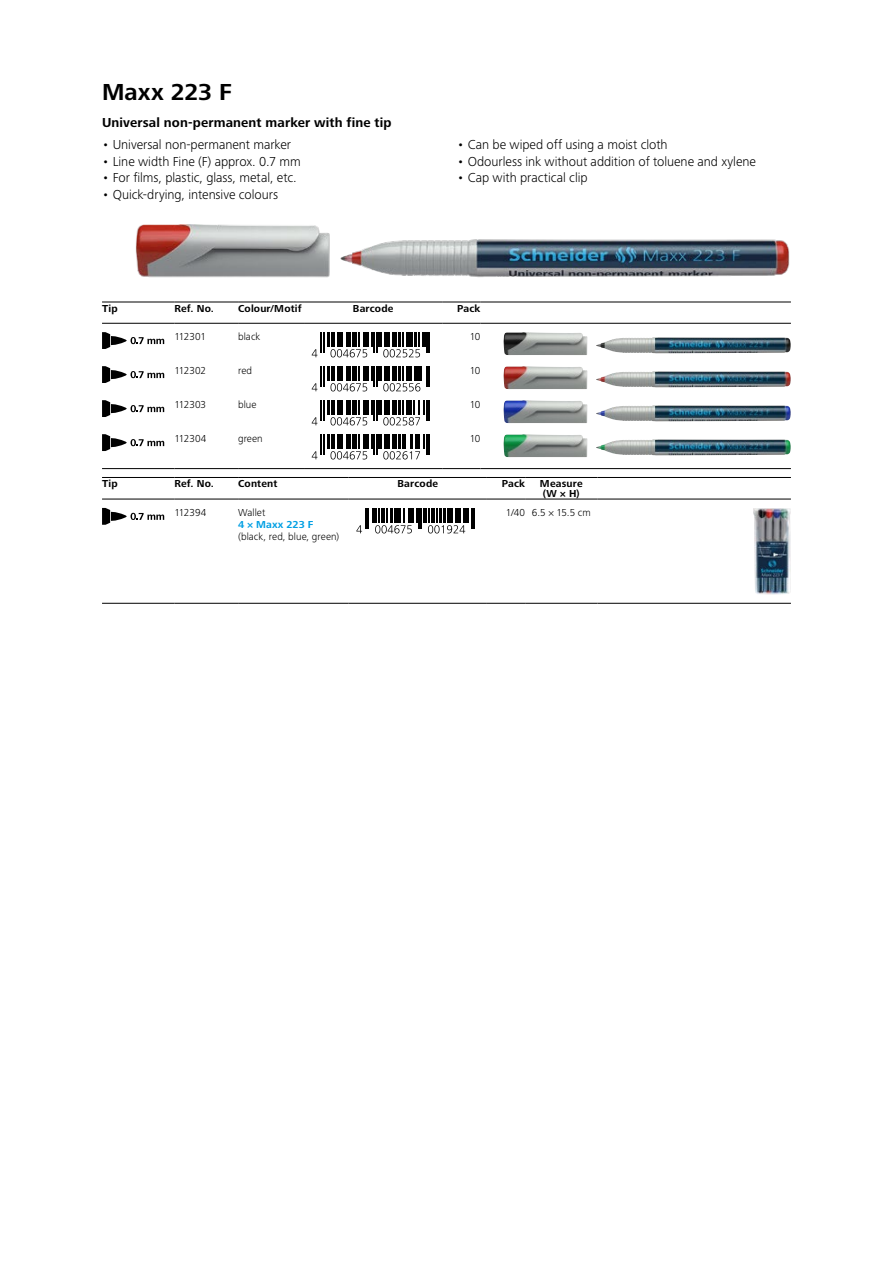
<style>
.page{position:relative;width:893px;height:1263px;background:#fff}
.page>*{position:absolute;margin:0;border:0;box-sizing:border-box;transform-origin:0 0}
.t1{font:700 24px "Frutiger Next LTW1 G";color:#000}
.t2{font:300 13.5px "Frutiger Next LTW1 G";color:#000}
.t3{font:700 13.5px "Frutiger Next LTW1 G";letter-spacing:.005em;color:#000}
.t4{font:300 10.5px "Frutiger Next LTW1 G";color:#000}
.t5{font:700 10.5px/9.8px "Frutiger Next LTW1 G";letter-spacing:.015em;color:#000}
.t6{font:700 10.5px "Frutiger Next LTW1 G";letter-spacing:.01em;color:#009fe3}
</style>
<div class="page">
<img style="left:135px;top:225px;width:655px;height:53px">
<hr style="left:102px;top:468px;width:72px;height:1px;background:#000">
<hr style="left:174px;top:468px;width:64px;height:1px;background:#000">
<hr style="left:238px;top:468px;width:66px;height:1px;background:#000">
<hr style="left:304px;top:468px;width:138px;height:1px;background:#000">
<hr style="left:442px;top:468px;width:38px;height:1px;background:#000">
<hr style="left:480px;top:468px;width:311px;height:1px;background:#000">
<hr style="left:102px;top:323px;width:72px;height:1px;background:#000">
<hr style="left:174px;top:323px;width:64px;height:1px;background:#000">
<hr style="left:238px;top:323px;width:66px;height:1px;background:#000">
<hr style="left:304px;top:323px;width:138px;height:1px;background:#000">
<hr style="left:442px;top:323px;width:38px;height:1px;background:#000">
<hr style="left:480px;top:323px;width:311px;height:1px;background:#000">
<hr style="left:102px;top:302px;width:72px;height:1px;background:#000">
<hr style="left:174px;top:302px;width:64px;height:1px;background:#000">
<hr style="left:238px;top:302px;width:66px;height:1px;background:#000">
<hr style="left:304px;top:302px;width:138px;height:1px;background:#000">
<hr style="left:442px;top:302px;width:38px;height:1px;background:#000">
<hr style="left:480px;top:302px;width:311px;height:1px;background:#000">
<svg style="left:102px;top:332px;width:62px;height:17px"></svg>
<hr style="left:378px;top:332px;width:4px;height:14px;background:#000">
<hr style="left:422px;top:332px;width:3px;height:14px;background:#000">
<hr style="left:426px;top:332px;width:2px;height:20px;background:#000">
<svg style="left:429px;top:332px;width:1px;height:20px"></svg>
<svg style="left:312px;top:332px;width:65px;height:25px"></svg>
<svg style="left:383px;top:332px;width:37px;height:25px"></svg>
<img style="left:504px;top:332px;width:287px;height:23px">
<svg style="left:102px;top:366px;width:62px;height:17px"></svg>
<hr style="left:378px;top:366px;width:4px;height:14px;background:#000">
<hr style="left:426px;top:366px;width:2px;height:21px;background:#000">
<svg style="left:429px;top:366px;width:1px;height:21px"></svg>
<svg style="left:312px;top:366px;width:65px;height:25px"></svg>
<svg style="left:383px;top:366px;width:39px;height:25px"></svg>
<img style="left:504px;top:366px;width:287px;height:23px">
<svg style="left:102px;top:400px;width:62px;height:17px"></svg>
<hr style="left:378px;top:400px;width:4px;height:14px;background:#000">
<svg style="left:312px;top:400px;width:65px;height:25px"></svg>
<svg style="left:383px;top:400px;width:47px;height:25px"></svg>
<img style="left:504px;top:400px;width:287px;height:23px">
<svg style="left:102px;top:434px;width:62px;height:17px"></svg>
<hr style="left:378px;top:434px;width:4px;height:14px;background:#000">
<svg style="left:312px;top:434px;width:65px;height:25px"></svg>
<svg style="left:383px;top:434px;width:47px;height:25px"></svg>
<img style="left:504px;top:434px;width:287px;height:23px">
<hr style="left:102px;top:477px;width:72px;height:1px;background:#000">
<hr style="left:102px;top:499px;width:72px;height:1px;background:#000">
<hr style="left:174px;top:477px;width:64px;height:1px;background:#000">
<hr style="left:174px;top:499px;width:64px;height:1px;background:#000">
<hr style="left:238px;top:477px;width:111px;height:1px;background:#000">
<hr style="left:238px;top:499px;width:111px;height:1px;background:#000">
<hr style="left:349px;top:477px;width:138px;height:1px;background:#000">
<hr style="left:349px;top:499px;width:138px;height:1px;background:#000">
<hr style="left:487px;top:477px;width:38px;height:1px;background:#000">
<hr style="left:525px;top:477px;width:72px;height:1px;background:#000">
<hr style="left:487px;top:499px;width:38px;height:1px;background:#000">
<hr style="left:525px;top:499px;width:72px;height:1px;background:#000">
<hr style="left:597px;top:477px;width:194px;height:1px;background:#000">
<hr style="left:597px;top:499px;width:194px;height:1px;background:#000">
<hr style="left:102px;top:603px;width:72px;height:1px;background:#000">
<hr style="left:174px;top:603px;width:64px;height:1px;background:#000">
<hr style="left:238px;top:603px;width:111px;height:1px;background:#000">
<hr style="left:349px;top:603px;width:138px;height:1px;background:#000">
<hr style="left:487px;top:603px;width:38px;height:1px;background:#000">
<hr style="left:525px;top:603px;width:72px;height:1px;background:#000">
<hr style="left:597px;top:603px;width:194px;height:1px;background:#000">
<svg style="left:102px;top:508px;width:62px;height:17px"></svg>
<hr style="left:372px;top:508px;width:3px;height:14px;background:#000">
<hr style="left:423px;top:508px;width:3px;height:14px;background:#000">
<hr style="left:465px;top:508px;width:4px;height:14px;background:#000">
<svg style="left:471px;top:508px;width:1px;height:21px"></svg>
<hr style="left:473px;top:508px;width:2px;height:21px;background:#000">
<svg style="left:356px;top:508px;width:13px;height:25px"></svg>
<svg style="left:375px;top:508px;width:47px;height:25px"></svg>
<svg style="left:428px;top:508px;width:37px;height:25px"></svg>
<img style="left:753px;top:508px;width:38px;height:86px">
<h1 class="t1" style="left:102px;top:78px;width:132px">Maxx 223 F</h1>
<p class="t3" style="left:102px;top:115px;width:291px">Universal non-permanent marker with fine tip</p>
<p class="t2" style="left:102px;top:137px;width:191px">• Universal non-permanent marker</p>
<p class="t2" style="left:102px;top:154px;width:200px">• Line width Fine (F) approx. 0.7 mm</p>
<p class="t2" style="left:102px;top:170px;width:196px">• For films, plastic, glass, metal, etc.</p>
<p class="t2" style="left:102px;top:187px;width:177px">• Quick-drying, intensive colours</p>
<p class="t2" style="left:457px;top:137px;width:212px">• Can be wiped off using a moist cloth</p>
<p class="t2" style="left:457px;top:154px;width:300px">• Odourless ink without addition of toluene and xylene</p>
<p class="t2" style="left:457px;top:170px;width:132px">• Cap with practical clip</p>
<p class="t5" style="left:102px;top:304px;width:17px">Tip</p>
<p class="t5" style="left:174px;top:304px;width:41px">Ref. No.</p>
<p class="t5" style="left:238px;top:304px;width:65px">Colour/Motif</p>
<p class="t5" style="left:353px;top:304px;width:42px">Barcode</p>
<p class="t5" style="left:457px;top:304px;width:25px">Pack</p>
<p class="t4" style="left:174px;top:330px;width:33px">112301</p>
<p class="t4" style="left:238px;top:330px;width:24px">black</p>
<p class="t4" style="left:470px;top:330px;width:12px">10</p>
<p class="t4" style="left:174px;top:364px;width:33px">112302</p>
<p class="t4" style="left:238px;top:364px;width:16px">red</p>
<p class="t4" style="left:470px;top:364px;width:12px">10</p>
<p class="t4" style="left:174px;top:398px;width:33px">112303</p>
<p class="t4" style="left:238px;top:398px;width:20px">blue</p>
<p class="t4" style="left:470px;top:398px;width:12px">10</p>
<p class="t4" style="left:174px;top:432px;width:34px">112304</p>
<p class="t4" style="left:238px;top:432px;width:26px">green</p>
<p class="t4" style="left:470px;top:432px;width:12px">10</p>
<p class="t5" style="left:102px;top:479px;width:17px">Tip</p>
<p class="t5" style="left:174px;top:479px;width:41px">Ref. No.</p>
<p class="t5" style="left:238px;top:479px;width:41px">Content</p>
<p class="t5" style="left:397px;top:479px;width:42px">Barcode</p>
<p class="t5" style="left:502px;top:479px;width:25px">Pack</p>
<p class="t5" style="left:540px;top:479px;width:44px">Measure (W × H)</p>
<p class="t4" style="left:174px;top:506px;width:34px">112394</p>
<p class="t4" style="left:238px;top:506px;width:29px">Wallet</p>
<p class="t6" style="left:238px;top:518px;width:77px">4 × Maxx 223 F</p>
<p class="t4" style="left:238px;top:531px;width:103px">(black, red, blue, green)</p>
<p class="t4" style="left:506px;top:506px;width:87px">1/40 6.5 × 15.5 cm</p>
</div>
